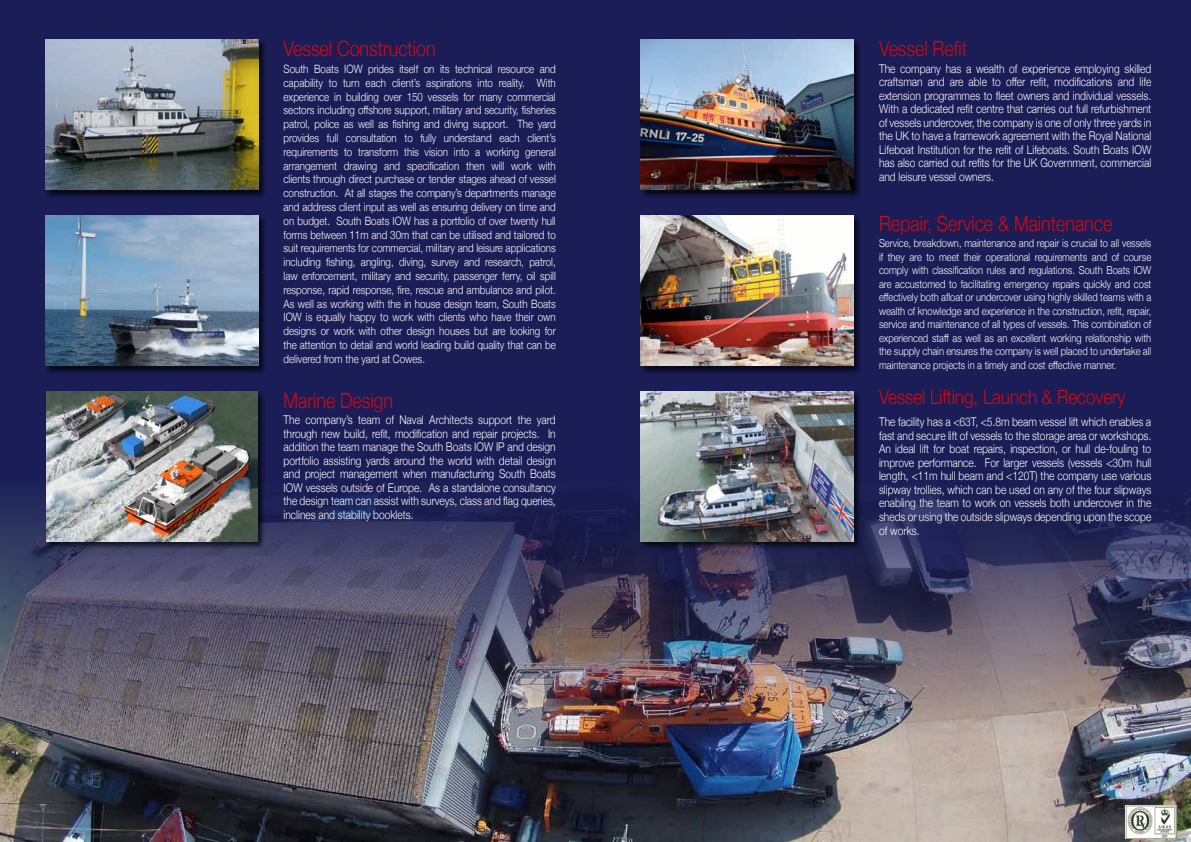
<style>
.page{position:relative;width:1191px;height:842px;background:#1a1d56}
.page>*{position:absolute;margin:0;border:0;box-sizing:border-box;transform-origin:0 0}
.t1{font:300 21px "Helvetica Neue";color:#d20a11;scale:.85 1}
.t2{font:300 20px "Helvetica Neue";color:#d20a11;scale:.85 1}
.t3{font:300 12px/13.5px "Helvetica Neue";color:#fff;text-align:justify;scale:.85 1}
.t4{font:300 11.5px/13.8px "Helvetica Neue";color:#fff;text-align:justify;scale:.85 1}
.t5{font:300 11px/13.5px "Helvetica Neue";color:#fff;text-align:justify;scale:.85 1}
</style>
<div class="page">
<img style="left:0;top:491px;width:1191px;height:351px">
<img style="left:1125px;top:806px;width:52px;height:32px">
<div style="left:44px;top:38px;width:223px;height:161px;background:#000;opacity:.75"></div>
<img style="left:45px;top:40px;width:213px;height:150px">
<div style="left:44px;top:214px;width:223px;height:161px;background:#000;opacity:.75"></div>
<img style="left:45px;top:216px;width:213px;height:150px">
<div style="left:45px;top:390px;width:221px;height:161px;background:#000;opacity:.75"></div>
<img style="left:46px;top:392px;width:211px;height:150px">
<div style="left:639px;top:38px;width:223px;height:161px;background:#000;opacity:.75"></div>
<img style="left:641px;top:40px;width:212px;height:150px">
<div style="left:639px;top:214px;width:223px;height:161px;background:#000;opacity:.75"></div>
<img style="left:641px;top:216px;width:212px;height:150px">
<div style="left:639px;top:390px;width:223px;height:161px;background:#000;opacity:.75"></div>
<img style="left:641px;top:392px;width:212px;height:150px">
<h1 class="t1" style="left:283px;top:32px;width:180px">Vessel Construction</h1>
<p class="t4" style="left:283px;top:61px;width:322px">South Boats IOW prides itself on its technical resource and capability to turn each client’s aspirations into reality. With experience in building over 150 vessels for many commercial sectors including offshore support, military and security, fisheries patrol, police as well as fishing and diving support. The yard provides full consultation to fully understand each client’s requirements to transform this vision into a working general arrangement drawing and specification then will work with clients through direct purchase or tender stages ahead of vessel construction. At all stages the company’s departments manage and address client input as well as ensuring delivery on time and on budget. South Boats IOW has a portfolio of over twenty hull forms between 11m and 30m that can be utilised and tailored to suit requirements for commercial, military and leisure applications including fishing, angling, diving, survey and research, patrol, law enforcement, military and security, passenger ferry, oil spill response, rapid response, fire, rescue and ambulance and pilot.<br>As well as working with the in house design team, South Boats IOW is equally happy to work with clients who have their own designs or work with other design houses but are looking for the attention to detail and world leading build quality that can be delivered from the yard at Cowes.</p>
<h1 class="t1" style="left:283px;top:383px;width:130px">Marine Design</h1>
<p class="t3" style="left:283px;top:412px;width:322px">The company’s team of Naval Architects support the yard through new build, refit, modification and repair projects. In addition the team manage the South Boats IOW IP and design portfolio assisting yards around the world with detail design and project management when manufacturing South Boats IOW vessels outside of Europe. As a standalone consultancy the design team can assist with surveys, class and flag queries, inclines and stability booklets.</p>
<h1 class="t1" style="left:879px;top:32px;width:105px">Vessel Refit</h1>
<p class="t3" style="left:879px;top:61px;width:322px">The company has a wealth of experience employing skilled craftsman and are able to offer refit, modifications and life extension programmes to fleet owners and individual vessels.<br>With a dedicated refit centre that carries out full refurbishment of vessels undercover, the company is one of only three yards in the UK to have a framework agreement with the Royal National Lifeboat Institution for the refit of Lifeboats. South Boats IOW has also carried out refits for the UK Government, commercial and leisure vessel owners.</p>
<h1 class="t1" style="left:879px;top:207px;width:276px">Repair, Service &amp; Maintenance</h1>
<p class="t5" style="left:879px;top:236px;width:322px">Service, breakdown, maintenance and repair is crucial to all vessels if they are to meet their operational requirements and of course comply with classification rules and regulations. South Boats IOW are accustomed to facilitating emergency repairs quickly and cost effectively both afloat or undercover using highly skilled teams with a wealth of knowledge and experience in the construction, refit, repair, service and maintenance of all types of vessels. This combination of experienced staff as well as an excellent working relationship with the supply chain ensures the company is well placed to undertake all maintenance projects in a timely and cost effective manner.</p>
<h2 class="t2" style="left:879px;top:381px;width:291px">Vessel Lifting, Launch &amp; Recovery</h2>
<p class="t3" style="left:879px;top:414px;width:322px">The facility has a &lt;63T, &lt;5.8m beam vessel lift which enables a fast and secure lift of vessels to the storage area or workshops.<br>An ideal lift for boat repairs, inspection, or hull de-fouling to improve performance. For larger vessels (vessels &lt;30m hull length, &lt;11m hull beam and &lt;120T) the company use various slipway trollies, which can be used on any of the four slipways enabling the team to work on vessels both undercover in the sheds or using the outside slipways depending upon the scope of works.</p>
</div>
